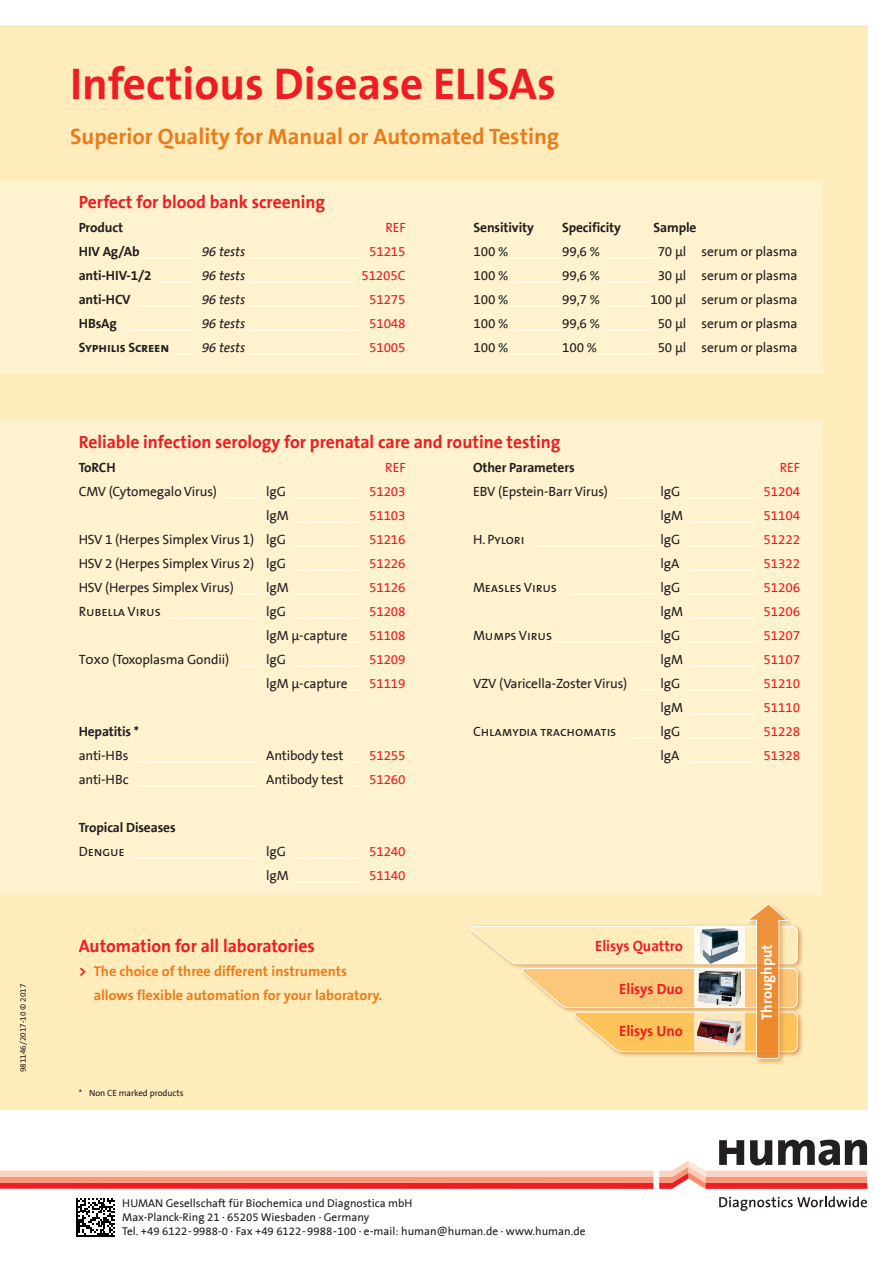
<style>
.page{position:relative;width:893px;height:1263px;background:#fff}
.page>*{position:absolute;margin:0;border:0;box-sizing:border-box;transform-origin:0 0}
.t1{font:700 45px "The Sans B7";color:#ee1d23}
.t2{font:700 22.5px "The Sans B7";color:#ea7c1d}
.t3{font:700 18px "The Sans B7";color:#ee1d23}
.t4{font:700 15px "The Sans B7";color:#ee1d23}
.t5{font:700 15px "The Sans B7";color:#fff}
.t6{font:700 14.25px/24px "The Sans B7";color:#ea7c1d}
.t7{font:13.5px "The Sans B5 Plain";letter-spacing:-.01em;color:#231f20}
.t8{font:13.5px/22.5px "The Sans B5 Plain";letter-spacing:-.01em;color:#fff}
.t9{font:700 13.5px "The Sans B7";letter-spacing:-.01em;color:#231f20}
.t10{font:13.5px "The Sans Regular Caps";letter-spacing:-.01em;color:#231f20}
.t11{font:13.5px "The Sans B5 Plain";letter-spacing:-.005em;color:#ee1d23}
.t12{font:11.4px "The Sans B5 Plain";color:#231f20}
.t13{font:9px "The Sans B5 Plain";letter-spacing:-.01em;color:#231f20}
.t14{font:8.25px "The Sans B5 Plain";color:#231f20}
.s1{color:#ee1d23}
.s2{font-family:"The Sans B7";font-weight:700;color:#231f20}
.s3{font-style:italic;color:#231f20}
.s4{font-family:"The Sans Bold Caps";color:#231f20}
.s5{color:#fff}
.s6{color:#231f20}
.s7{font-family:"The Sans Regular Caps";color:#231f20}
.s8{font-family:"The Sans Regular Caps"}
.s9{font-family:"The Sans B5 Plain";color:#fff}
.s10{font-family:"The Sans B5 Plain"}
.s11{font-family:"The Sans B5 Plain";color:#ee1d23}
</style>
<div class="page">
<svg style="left:0;top:1140px;width:867px;height:49px"></svg>
<svg style="left:719px;top:1196px;width:148px;height:15px"></svg>
<hr style="left:76px;top:1235px;width:39px;height:2px;background:#000">
<svg style="left:76px;top:1198px;width:39px;height:37px"></svg>
<div style="left:0;top:26px;width:867px;height:1084px;background:#feedbb"></div>
<div style="left:0;top:420px;width:823px;height:474px;background:#fef2cf"></div>
<div style="left:0;top:181px;width:823px;height:192px;background:#fef2cf"></div>
<div style="left:468px;top:924px;width:336px;height:135px;background:#cf7f33;opacity:.75"></div>
<div style="left:745px;top:902px;width:49px;height:164px;background:#cf7f33;opacity:.75"></div>
<svg style="left:470px;top:904px;width:328px;height:156px"></svg>
<div style="left:694px;top:1012px;width:51px;height:40px;background:#fee7bc"></div>
<svg style="left:694px;top:968px;width:51px;height:40px"></svg>
<svg style="left:694px;top:926px;width:51px;height:38px"></svg>
<img style="left:696px;top:1018px;width:46px;height:28px">
<img style="left:699px;top:970px;width:41px;height:35px">
<img style="left:701px;top:929px;width:37px;height:34px">
<p class="t14" style="left:19px;top:1072px;width:90px;rotate:-90deg">981146/2017-10 © 2017</p>
<p class="t1" style="left:70px;top:61px;width:487px">Infectious Disease ELISAs</p>
<p class="t2" style="left:70px;top:125px;width:491px">Superior Quality for Manual or Automated Testing</p>
<p class="t3" style="left:79px;top:193px;width:248px">Perfect for blood bank screening</p>
<p class="t9" style="left:79px;top:220px;width:46px">Product</p>
<p class="t8" style="left:79px;top:217px;width:329px;text-align:right"><span class="s1">REF<br></span><span class="s2">HIV Ag/Ab</span> _______ <span class="s3">96 tests</span>________________ <span class="s1">51215</span></p>
<p class="t8" style="left:79px;top:263px;width:329px"><span class="s2">anti-HIV-1/2</span> _____ <span class="s3">96 tests</span>_______________ <span class="s1">51205C</span></p>
<p class="t8" style="left:79px;top:287px;width:329px"><span class="s2">anti-HCV</span> ________ <span class="s3">96 tests</span>________________ <span class="s1">51275</span></p>
<p class="t8" style="left:79px;top:311px;width:329px"><span class="s2">HBsAg</span> __________ <span class="s3">96 tests</span>________________ <span class="s1">51048</span></p>
<p class="t8" style="left:79px;top:335px;width:329px"><span class="s4">Syphilis Screen</span> ___ <span class="s3">96 tests</span>________________ <span class="s1">51005</span></p>
<p class="t9" style="left:474px;top:220px;width:62px">Sensitivity</p>
<p class="t9" style="left:562px;top:220px;width:60px">Specificity</p>
<p class="t9" style="left:654px;top:220px;width:44px">Sample</p>
<p class="t7" style="left:474px;top:245px;width:325px">100 %<span class="s5">_______</span>99,6 % <span class="s5">_______</span>70 µl serum or plasma</p>
<p class="t7" style="left:474px;top:269px;width:325px">100 %<span class="s5">_______</span>99,6 % <span class="s5">_______</span>30 µl serum or plasma</p>
<p class="t7" style="left:474px;top:293px;width:325px">100 %<span class="s5">_______</span>99,7 % <span class="s5">______</span>100 µl serum or plasma</p>
<p class="t7" style="left:474px;top:317px;width:325px">100 %<span class="s5">_______</span>99,6 % <span class="s5">_______</span>50 µl serum or plasma</p>
<p class="t7" style="left:474px;top:341px;width:325px">100 %<span class="s5">_______</span>100 %<span class="s5">________</span>50 µl serum or plasma</p>
<p class="t3" style="left:79px;top:433px;width:483px">Reliable infection serology for prenatal care and routine testing</p>
<p class="t9" style="left:79px;top:460px;width:39px">ToRCH</p>
<p class="t11" style="left:385px;top:461px;width:22px">REF</p>
<p class="t7" style="left:79px;top:485px;width:329px">CMV (Cytomegalo Virus) <span class="s5">_____</span> lgG <span class="s5">__________</span> <span class="s1">51203</span></p>
<p class="t8" style="left:266px;top:503px;width:141px"><span class="s6">lgM</span>__________ <span class="s1">51103</span></p>
<p class="t7" style="left:79px;top:533px;width:329px">HSV 1 (Herpes Simplex Virus 1) lgG <span class="s5">__________</span> <span class="s1">51216</span></p>
<p class="t7" style="left:79px;top:557px;width:329px">HSV 2 (Herpes Simplex Virus 2) lgG <span class="s5">__________</span> <span class="s1">51226</span></p>
<p class="t7" style="left:79px;top:581px;width:329px">HSV (Herpes Simplex Virus) <span class="s5">___</span> lgM<span class="s5">__________</span> <span class="s1">51126</span></p>
<p class="t8" style="left:79px;top:599px;width:329px"><span class="s7">Rubella Virus</span> _____________ <span class="s6">lgG</span> __________ <span class="s1">51208</span></p>
<p class="t7" style="left:266px;top:629px;width:141px">lgM µ-capture<span class="s5">__</span> <span class="s1">51108</span></p>
<p class="t7" style="left:79px;top:653px;width:329px"><span class="s8">Toxo</span> (Toxoplasma Gondii) <span class="s5">___</span> lgG <span class="s5">__________</span> <span class="s1">51209</span></p>
<p class="t7" style="left:266px;top:677px;width:141px">lgM µ-capture<span class="s5">__</span> <span class="s1">51119</span></p>
<p class="t9" style="left:79px;top:724px;width:62px">Hepatitis *</p>
<p class="t7" style="left:79px;top:749px;width:329px">anti-HBs <span class="s5">_________________</span> Antibody test <span class="s5">__</span> <span class="s1">51255</span></p>
<p class="t7" style="left:79px;top:773px;width:329px">anti-HBc <span class="s5">_________________</span> Antibody test <span class="s5">__</span> <span class="s1">51260</span></p>
<p class="t8" style="left:79px;top:817px;width:329px"><span class="s2">Tropical Diseases<br></span><span class="s7">Dengue</span> __________________ <span class="s6">lgG</span> __________ <span class="s1">51240</span></p>
<p class="t8" style="left:266px;top:863px;width:141px"><span class="s6">lgM</span>__________ <span class="s1">51140</span></p>
<p class="t9" style="left:473px;top:460px;width:103px">Other Parameters</p>
<p class="t11" style="left:780px;top:461px;width:22px">REF</p>
<p class="t7" style="left:473px;top:485px;width:329px">EBV (Epstein-Barr Virus) <span class="s5">______</span> lgG <span class="s5">__________</span> <span class="s1">51204</span></p>
<p class="t8" style="left:661px;top:503px;width:141px"><span class="s6">lgM</span>__________ <span class="s1">51104</span></p>
<p class="t8" style="left:473px;top:527px;width:329px"><span class="s7">H. Pylori</span> _________________ <span class="s6">lgG</span> __________ <span class="s1">51222</span></p>
<p class="t8" style="left:661px;top:551px;width:141px"><span class="s6">lgA</span> __________ <span class="s1">51322</span></p>
<p class="t8" style="left:473px;top:575px;width:329px"><span class="s7">Measles Virus</span> ____________ <span class="s6">lgG</span> __________ <span class="s1">51206</span></p>
<p class="t8" style="left:661px;top:599px;width:141px"><span class="s6">lgM</span>__________ <span class="s1">51206</span></p>
<p class="t8" style="left:473px;top:623px;width:329px"><span class="s7">Mumps Virus</span>______________ <span class="s6">lgG</span> __________ <span class="s1">51207</span></p>
<p class="t8" style="left:661px;top:647px;width:141px"><span class="s6">lgM</span>__________ <span class="s1">51107</span></p>
<p class="t7" style="left:473px;top:677px;width:329px"><span class="s8">VZV</span> (Varicella-Zoster Virus) <span class="s5">___</span> lgG <span class="s5">__________</span> <span class="s1">51210</span></p>
<p class="t8" style="left:661px;top:695px;width:141px"><span class="s6">lgM</span>__________ <span class="s1">51110</span></p>
<p class="t10" style="left:473px;top:724px;width:329px">Chlamydia trachomatis <span class="s9">____</span> <span class="s10">lgG</span> <span class="s9">__________</span> <span class="s11">51228</span></p>
<p class="t8" style="left:661px;top:743px;width:141px"><span class="s6">lgA</span> __________ <span class="s1">51328</span></p>
<p class="t3" style="left:79px;top:937px;width:238px">Automation for all laboratories</p>
<p class="t6" style="left:94px;top:960px;width:290px;text-indent:-15px"><span class="s1">&gt;</span> The choice of three different instruments allows flexible automation for your laboratory.</p>
<p class="t13" style="left:79px;top:1088px;width:106px">* Non CE marked products</p>
<p class="t4" style="left:595px;top:938px;width:89px">Elisys Quattro</p>
<p class="t4" style="left:619px;top:980px;width:65px">Elisys Duo</p>
<p class="t4" style="left:619px;top:1023px;width:65px">Elisys Uno</p>
<p class="t12" style="left:122px;top:1197px;width:292px">HUMAN Gesellschaft für Biochemica und Diagnostica mbH</p>
<p class="t12" style="left:122px;top:1211px;width:249px">Max-Planck-Ring 21 · 65205 Wiesbaden · Germany</p>
<p class="t12" style="left:122px;top:1226px;width:465px">Tel. +49 6122-9988-0 · Fax +49 6122-9988-100 · e-mail: human@human.de · www.human.de</p>
<p class="t5" style="left:759px;top:1020px;width:77px;rotate:-90deg">Throughput</p>
</div>
